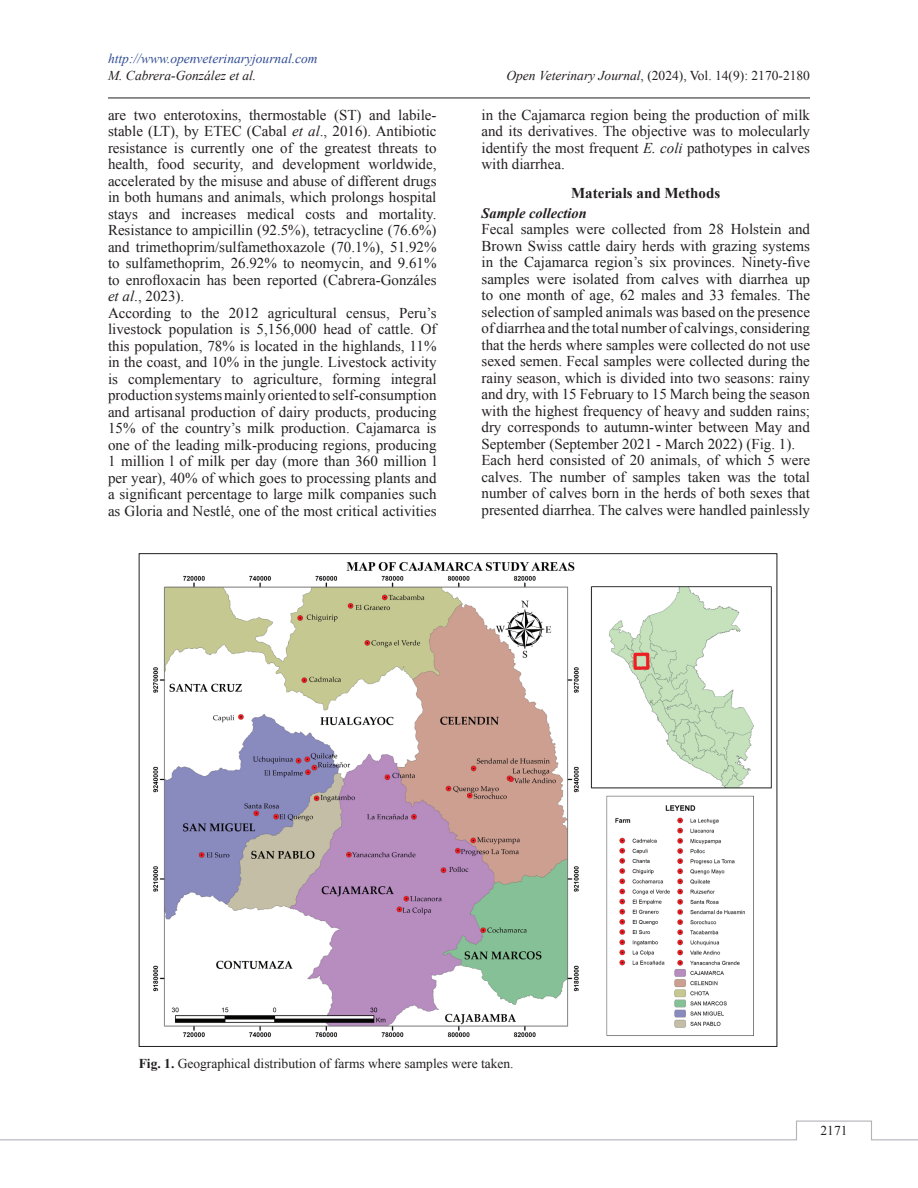
<style>
.page{position:relative;width:918px;height:1188px;background:#fff}
.page>*{position:absolute;margin:0;border:0;box-sizing:border-box;transform-origin:0 0}
.t1{font:15px/16.5px "Times New Roman";color:#231f20}
.t2{font:700 15px "Times New Roman";color:#231f20}
.t3{font:italic 700 14.4px "Times New Roman";color:#231f20}
.t4{font:13.5px "Times New Roman";color:#231f20}
.t5{font:italic 13.5px "Times New Roman";color:#304d94}
.t6{font:italic 13.5px "Times New Roman";color:#231f20}
.s1{font-style:italic}
.s2{font-weight:700}
</style>
<div class="page">
<hr style="left:108px;top:98px;width:702px;height:1px;background:#231f20">
<svg style="left:0;top:1120px;width:918px;height:21px"></svg>
<img style="left:153px;top:562px;width:619px;height:476px">
<p class="t5" style="left:108px;top:50px;width:211px">http://www.openveterinaryjournal.com</p>
<p class="t6" style="left:108px;top:66px;width:150px">M. Cabrera-González et al.</p>
<p class="t4" style="left:506px;top:66px;width:305px"><span class="s1">Open Veterinary Journal</span>, (2024), Vol. 14(9): 2170-2180</p>
<p class="t1" style="left:108px;top:106px;width:330px">are two enterotoxins, thermostable (ST) and labile&shy;stable (LT), by ETEC (Cabal <span class="s1">et al</span>., 2016). Antibiotic resistance is currently one of the greatest threats to health, food security, and development worldwide, accelerated by the misuse and abuse of different drugs in both humans and animals, which prolongs hospital stays and increases medical costs and mortality.<br>Resistance to ampicillin (92.5%), tetracycline (76.6%) and trimethoprim/sulfamethoxazole (70.1%), 51.92% to sulfamethoprim, 26.92% to neomycin, and 9.61% to enrofloxacin has been reported (Cabrera-Gonzáles <span class="s1">et al</span>., 2023).<br>According to the 2012 agricultural census, Peru’s livestock population is 5,156,000 head of cattle. Of this population, 78% is located in the highlands, 11% in the coast, and 10% in the jungle. Livestock activity is complementary to agriculture, forming integral production systems mainly oriented to self-consumption and artisanal production of dairy products, producing 15% of the country’s milk production. Cajamarca is one of the leading milk-producing regions, producing 1 million l of milk per day (more than 360 million l per year), 40% of which goes to processing plants and a significant percentage to large milk companies such as Gloria and Nestlé, one of the most critical activities</p>
<p class="t1" style="left:482px;top:106px;width:330px;text-align:justify">in the Cajamarca region being the production of milk and its derivatives. The objective was to molecularly identify the most frequent <span class="s1">E. coli</span> pathotypes in calves with diarrhea.</p>
<p class="t2" style="left:571px;top:182px;width:151px">Materials and Methods</p>
<p class="t3" style="left:482px;top:203px;width:107px">Sample collection</p>
<p class="t1" style="left:482px;top:221px;width:330px">Fecal samples were collected from 28 Holstein and Brown Swiss cattle dairy herds with grazing systems in the Cajamarca region’s six provinces. Ninety-five samples were isolated from calves with diarrhea up to one month of age, 62 males and 33 females. The selection of sampled animals was based on the presence of diarrhea and the total number of calvings, considering that the herds where samples were collected do not use sexed semen. Fecal samples were collected during the rainy season, which is divided into two seasons: rainy and dry, with 15 February to 15 March being the season with the highest frequency of heavy and sudden rains; dry corresponds to autumn-winter between May and September (September 2021 - March 2022) (Fig. 1).<br>Each herd consisted of 20 animals, of which 5 were calves. The number of samples taken was the total number of calves born in the herds of both sexes that presented diarrhea. The calves were handled painlessly</p>
<p class="t4" style="left:139px;top:1054px;width:376px"><span class="s2">Fig. 1.</span> Geographical distribution of farms where samples were taken.</p>
<p class="t4" style="left:820px;top:1121px;width:28px">2171</p>
</div>
